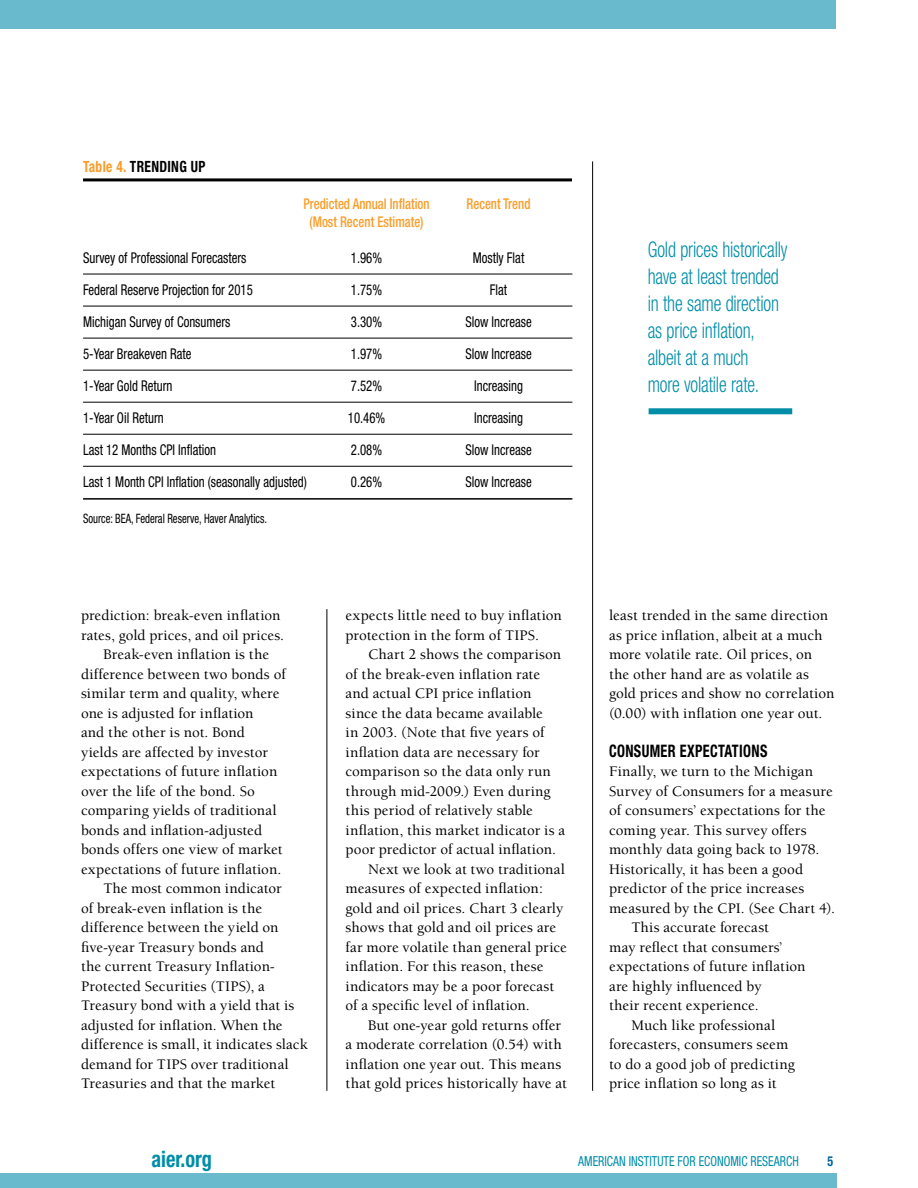
<style>
.page{position:relative;width:918px;height:1188px;background:#fff}
.page>*{position:absolute;margin:0;border:0;box-sizing:border-box;transform-origin:0 0}
.t1{font:700 condensed 22.5px "Helvetica Neue";color:#008da8;scale:.9 1}
.t2{font:300 condensed 21.6px/27px "Helvetica Neue";letter-spacing:-.01em;color:#008da8;scale:.83 1}
.t3{font:700 condensed 17.25px "Helvetica Neue";letter-spacing:.025em;color:#000;scale:.83 1}
.t4{font:700 condensed 15.6px "Helvetica Neue";letter-spacing:.025em;color:#000;scale:.87 1}
.t5{font:500 15px/19.5px "Berkeley";letter-spacing:.005em;color:#000}
.t6{font:condensed 14.85px "Helvetica Neue";color:#000;scale:.86 1}
.t7{font:500 condensed 14.85px "Helvetica Neue";color:#f99d28;scale:.86 1}
.t8{font:condensed 13.8px "Helvetica Neue";color:#008da8;scale:.87 1}
.t9{font:700 condensed 13.8px "Helvetica Neue";color:#00649d;scale:.87 1}
.t10{font:condensed 12.9px "Helvetica Neue";color:#000;scale:.83 1}
.s1{color:#f99d28}
</style>
<div class="page">
<div style="left:0;top:0;width:836px;height:28px;background:#69bacd"></div>
<hr style="left:327px;top:609px;width:1px;height:482px;background:#000">
<div style="left:0;top:1173px;width:837px;height:15px;background:#69bacd"></div>
<hr style="left:592px;top:161px;width:1px;height:930px;background:#000">
<hr style="left:83px;top:274px;width:489px;height:1px;background:#000">
<hr style="left:83px;top:306px;width:489px;height:1px;background:#000">
<hr style="left:83px;top:338px;width:489px;height:1px;background:#000">
<hr style="left:83px;top:370px;width:489px;height:1px;background:#000">
<hr style="left:83px;top:402px;width:489px;height:1px;background:#000">
<hr style="left:83px;top:434px;width:489px;height:1px;background:#000">
<hr style="left:83px;top:466px;width:489px;height:1px;background:#000">
<hr style="left:83px;top:498px;width:489px;height:2px;background:#000">
<hr style="left:83px;top:178px;width:489px;height:3px;background:#000">
<div style="left:649px;top:408px;width:143px;height:6px;background:#008da8"></div>
<p class="t4" style="left:83px;top:157px;width:142px"><span class="s1">Table 4.</span> TRENDING UP</p>
<p class="t7" style="left:303px;top:195px;width:148px">Predicted Annual Inflation</p>
<p class="t7" style="left:467px;top:195px;width:76px">Recent Trend</p>
<p class="t7" style="left:309px;top:213px;width:134px">(Most Recent Estimate)</p>
<p class="t6" style="left:83px;top:249px;width:192px">Survey of Professional Forecasters</p>
<p class="t6" style="left:351px;top:249px;width:38px">1.96%</p>
<p class="t6" style="left:473px;top:249px;width:62px">Mostly Flat</p>
<p class="t6" style="left:83px;top:281px;width:199px">Federal Reserve Projection for 2015</p>
<p class="t6" style="left:351px;top:281px;width:38px">1.75%</p>
<p class="t6" style="left:490px;top:281px;width:22px">Flat</p>
<p class="t6" style="left:83px;top:313px;width:173px">Michigan Survey of Consumers</p>
<p class="t6" style="left:351px;top:313px;width:38px">3.30%</p>
<p class="t6" style="left:465px;top:313px;width:79px">Slow Increase</p>
<p class="t6" style="left:83px;top:345px;width:128px">5-Year Breakeven Rate</p>
<p class="t6" style="left:351px;top:345px;width:38px">1.97%</p>
<p class="t6" style="left:465px;top:345px;width:79px">Slow Increase</p>
<p class="t6" style="left:83px;top:377px;width:106px">1-Year Gold Return</p>
<p class="t6" style="left:351px;top:377px;width:38px">7.52%</p>
<p class="t6" style="left:474px;top:377px;width:58px">Increasing</p>
<p class="t6" style="left:83px;top:409px;width:95px">1-Year Oil Return</p>
<p class="t6" style="left:348px;top:409px;width:45px">10.46%</p>
<p class="t6" style="left:474px;top:409px;width:58px">Increasing</p>
<p class="t6" style="left:83px;top:441px;width:156px">Last 12 Months CPI Inflation</p>
<p class="t6" style="left:351px;top:441px;width:38px">2.08%</p>
<p class="t6" style="left:465px;top:441px;width:79px">Slow Increase</p>
<p class="t6" style="left:83px;top:474px;width:262px">Last 1 Month CPI Inflation (seasonally adjusted)</p>
<p class="t6" style="left:351px;top:474px;width:38px">0.26%</p>
<p class="t6" style="left:465px;top:474px;width:79px">Slow Increase</p>
<p class="t10" style="left:83px;top:511px;width:223px">Source: BEA, Federal Reserve, Haver Analytics.</p>
<p class="t5" style="left:81px;top:606px;width:201px">prediction: break-even inflation</p>
<p class="t5" style="left:81px;top:626px;width:205px">rates, gold prices, and oil prices.</p>
<p class="t5" style="left:104px;top:645px;width:167px">Break-even inflation is the</p>
<p class="t5" style="left:81px;top:665px;width:206px">difference between two bonds of</p>
<p class="t5" style="left:81px;top:684px;width:200px">similar term and quality, where</p>
<p class="t5" style="left:81px;top:704px;width:174px">one is adjusted for inflation</p>
<p class="t5" style="left:81px;top:723px;width:165px">and the other is not. Bond</p>
<p class="t5" style="left:81px;top:743px;width:188px">yields are affected by investor</p>
<p class="t5" style="left:81px;top:762px;width:198px">expectations of future inflation</p>
<p class="t5" style="left:81px;top:782px;width:175px">over the life of the bond. So</p>
<p class="t5" style="left:81px;top:801px;width:197px">comparing yields of traditional</p>
<p class="t5" style="left:81px;top:821px;width:183px">bonds and inflation-adjusted</p>
<p class="t5" style="left:81px;top:840px;width:203px">bonds offers one view of market</p>
<p class="t5" style="left:81px;top:860px;width:202px">expectations of future inflation.</p>
<p class="t5" style="left:104px;top:879px;width:180px">The most common indicator</p>
<p class="t5" style="left:81px;top:899px;width:183px">of break-even inflation is the</p>
<p class="t5" style="left:81px;top:918px;width:199px">difference between the yield on</p>
<p class="t5" style="left:81px;top:938px;width:185px">five-year Treasury bonds and</p>
<p class="t5" style="left:81px;top:957px;width:195px">the current Treasury Inflation-</p>
<p class="t5" style="left:81px;top:977px;width:185px">Protected Securities (TIPS), a</p>
<p class="t5" style="left:81px;top:996px;width:215px">Treasury bond with a yield that is</p>
<p class="t5" style="left:81px;top:1016px;width:203px">adjusted for inflation. When the</p>
<p class="t5" style="left:81px;top:1035px;width:228px">difference is small, it indicates slack</p>
<p class="t5" style="left:81px;top:1055px;width:209px">demand for TIPS over traditional</p>
<p class="t5" style="left:81px;top:1074px;width:196px">Treasuries and that the market</p>
<p class="t5" style="left:346px;top:606px;width:218px">expects little need to buy inflation protection in the form of TIPS.</p>
<p class="t5" style="left:368px;top:645px;width:195px">Chart 2 shows the comparison</p>
<p class="t5" style="left:346px;top:665px;width:196px">of the break-even inflation rate</p>
<p class="t5" style="left:346px;top:684px;width:187px">and actual CPI price inflation</p>
<p class="t5" style="left:346px;top:704px;width:199px">since the data became available</p>
<p class="t5" style="left:346px;top:723px;width:201px">in 2003. (Note that five years of</p>
<p class="t5" style="left:346px;top:743px;width:196px">inflation data are necessary for</p>
<p class="t5" style="left:346px;top:762px;width:207px">comparison so the data only run</p>
<p class="t5" style="left:346px;top:782px;width:207px">through mid-2009.) Even during</p>
<p class="t5" style="left:346px;top:801px;width:189px">this period of relatively stable</p>
<p class="t5" style="left:346px;top:821px;width:221px">inflation, this market indicator is a</p>
<p class="t5" style="left:346px;top:840px;width:212px">poor predictor of actual inflation.</p>
<p class="t5" style="left:368px;top:860px;width:198px">Next we look at two traditional</p>
<p class="t5" style="left:346px;top:879px;width:199px">measures of expected inflation:</p>
<p class="t5" style="left:346px;top:899px;width:219px">gold and oil prices. Chart 3 clearly</p>
<p class="t5" style="left:346px;top:918px;width:212px">shows that gold and oil prices are</p>
<p class="t5" style="left:346px;top:938px;width:223px">far more volatile than general price</p>
<p class="t5" style="left:346px;top:957px;width:199px">inflation. For this reason, these</p>
<p class="t5" style="left:346px;top:977px;width:210px">indicators may be a poor forecast</p>
<p class="t5" style="left:346px;top:996px;width:186px">of a specific level of inflation.</p>
<p class="t5" style="left:368px;top:1016px;width:195px">But one-year gold returns offer</p>
<p class="t5" style="left:346px;top:1035px;width:218px">a moderate correlation (0.54) with</p>
<p class="t5" style="left:346px;top:1055px;width:217px">inflation one year out. This means</p>
<p class="t5" style="left:346px;top:1074px;width:223px">that gold prices historically have at</p>
<h2 class="t2" style="left:648px;top:235px;width:170px">Gold prices historically have at least trended in the same direction as price inflation, albeit at a much<br>more volatile rate.</h2>
<p class="t5" style="left:609px;top:606px;width:227px">least trended in the same direction as price inflation, albeit at a much more volatile rate. Oil prices, on the other hand are as volatile as gold prices and show no correlation (0.00) with inflation one year out.</p>
<p class="t3" style="left:609px;top:740px;width:192px">CONSUMER EXPECTATIONS</p>
<p class="t5" style="left:609px;top:762px;width:206px">Finally, we turn to the Michigan</p>
<p class="t5" style="left:609px;top:782px;width:225px">Survey of Consumers for a measure</p>
<p class="t5" style="left:609px;top:801px;width:218px">of consumers’ expectations for the</p>
<p class="t5" style="left:609px;top:821px;width:199px">coming year. This survey offers</p>
<p class="t5" style="left:609px;top:840px;width:212px">monthly data going back to 1978.</p>
<p class="t5" style="left:609px;top:860px;width:196px">Historically, it has been a good</p>
<p class="t5" style="left:609px;top:879px;width:197px">predictor of the price increases</p>
<p class="t5" style="left:609px;top:899px;width:227px">measured by the CPI. (See Chart 4).</p>
<p class="t5" style="left:632px;top:918px;width:139px">This accurate forecast</p>
<p class="t5" style="left:609px;top:938px;width:175px">may reflect that consumers’</p>
<p class="t5" style="left:609px;top:957px;width:198px">expectations of future inflation</p>
<p class="t5" style="left:609px;top:977px;width:154px">are highly influenced by</p>
<p class="t5" style="left:609px;top:996px;width:151px">their recent experience.</p>
<p class="t5" style="left:632px;top:1016px;width:145px">Much like professional</p>
<p class="t5" style="left:609px;top:1035px;width:181px">forecasters, consumers seem</p>
<p class="t5" style="left:609px;top:1055px;width:187px">to do a good job of predicting</p>
<p class="t5" style="left:609px;top:1074px;width:169px">price inflation so long as it</p>
<h1 class="t1" style="left:151px;top:1145px;width:69px">aier.org</h1>
<p class="t8" style="left:578px;top:1153px;width:255px">AMERICAN INSTITUTE FOR ECONOMIC RESEARCH</p>
<p class="t9" style="left:828px;top:1153px;width:8px">5</p>
</div>
